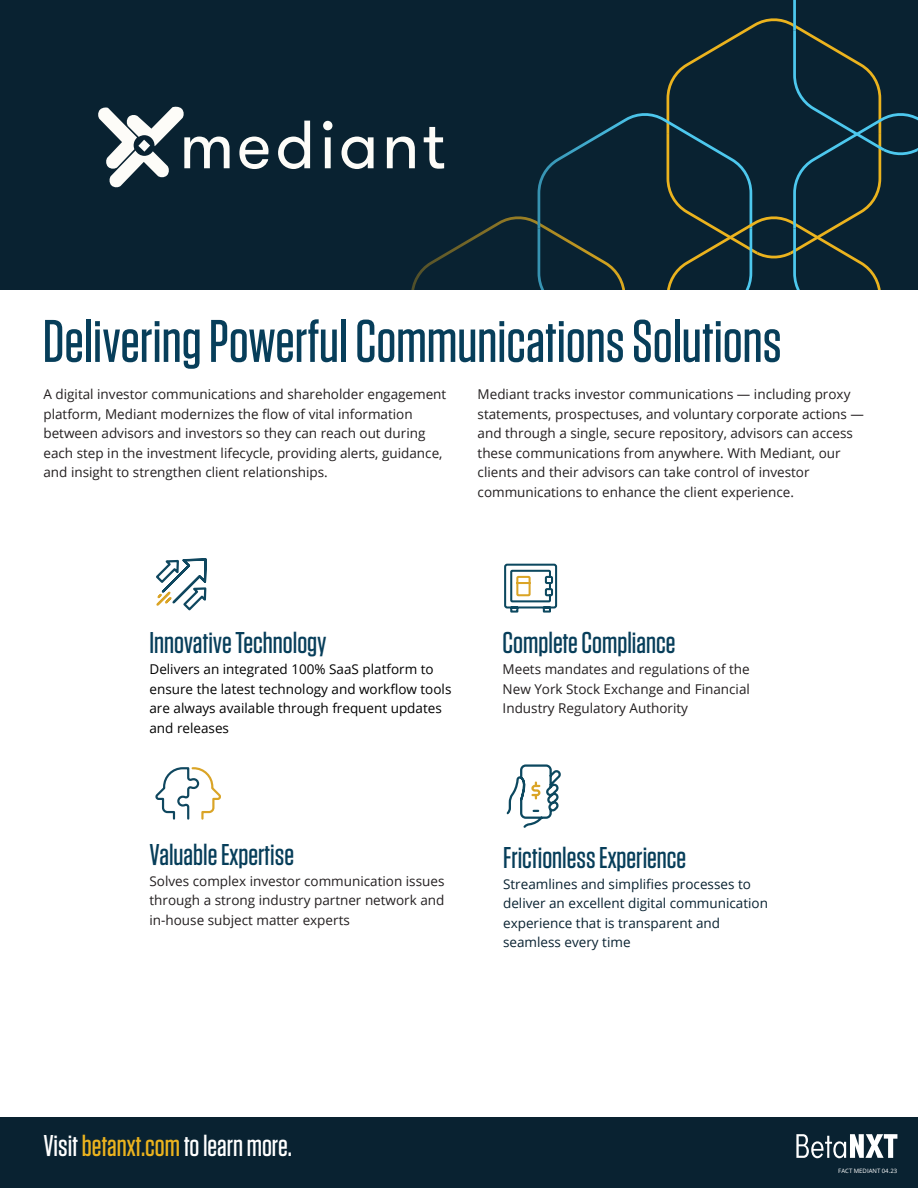
<style>
.page{position:relative;width:918px;height:1188px;background:#fff}
.page>*{position:absolute;margin:0;border:0;box-sizing:border-box;transform-origin:0 0}
.t1{font:500 60px "Tungsten";color:#073e5a}
.t2{font:500 30px "Tungsten";color:#073e5a}
.t3{font:500 30px "Tungsten";color:#fff}
.t4{font:13.5px/19.5px "Open Sans";color:#231f20}
.t5{font:13.5px/19.5px "Open Sans";color:#000}
.t6{font:13.5px/19.5px "Open Sans";color:#092231}
.t7{font:6px "Open Sans";color:#fff}
.s1{color:#ebb31e}
</style>
<div class="page">
<div style="left:0;top:0;width:918px;height:289px;background:#092231"></div>
<svg style="left:156px;top:558px;width:51px;height:53px"></svg>
<svg style="left:155px;top:767px;width:66px;height:53px"></svg>
<svg style="left:506px;top:764px;width:55px;height:64px"></svg>
<svg style="left:504px;top:563px;width:54px;height:50px"></svg>
<svg style="left:239px;top:137px;width:30px;height:32px"></svg>
<svg style="left:278px;top:121px;width:32px;height:48px"></svg>
<svg style="left:323px;top:121px;width:9px;height:47px"></svg>
<svg style="left:342px;top:137px;width:32px;height:32px"></svg>
<svg style="left:387px;top:0;width:531px;height:289px"></svg>
<svg style="left:98px;top:106px;width:132px;height:82px"></svg>
<div style="left:0;top:1118px;width:918px;height:70px;background:#092231"></div>
<svg style="left:796px;top:1134px;width:101px;height:24px"></svg>
<p class="t1" style="left:43px;top:310px;width:740px">Delivering Powerful Communications Solutions</p>
<p class="t4" style="left:43px;top:384px;width:404px">A digital investor communications and shareholder engagement platform, Mediant modernizes the flow of vital information</p>
<p class="t4" style="left:43px;top:423px;width:383px">between advisors and investors so they can reach out during</p>
<p class="t4" style="left:43px;top:443px;width:401px">each step in the investment lifecycle, providing alerts, guidance, and insight to strengthen client relationships.</p>
<p class="t4" style="left:478px;top:384px;width:388px">Mediant tracks investor communications — including proxy statements, prospectuses, and voluntary corporate actions — and through a single, secure repository, advisors can access these communications from anywhere. With Mediant, our clients and their advisors can take control of investor</p>
<p class="t4" style="left:478px;top:482px;width:318px">communications to enhance the client experience.</p>
<p class="t2" style="left:149px;top:627px;width:179px">Innovative Technology</p>
<p class="t5" style="left:149px;top:659px;width:303px">Delivers an integrated 100% SaaS platform to ensure the latest technology and workflow tools are always available through frequent updates and releases</p>
<p class="t2" style="left:149px;top:839px;width:146px">Valuable Expertise</p>
<p class="t4" style="left:149px;top:871px;width:297px;text-align:justify">Solves complex investor communication issues through a strong industry partner network and in-house subject matter experts</p>
<p class="t2" style="left:503px;top:627px;width:174px">Complete Compliance</p>
<p class="t4" style="left:503px;top:659px;width:249px;text-align:justify">Meets mandates and regulations of the New York Stock Exchange and Financial Industry Regulatory Authority</p>
<p class="t2" style="left:503px;top:842px;width:185px">Frictionless Experience</p>
<p class="t6" style="left:503px;top:874px;width:266px">Streamlines and simplifies processes to deliver an excellent digital communication experience that is transparent and</p>
<p class="t6" style="left:503px;top:932px;width:129px">seamless every time</p>
<p class="t3" style="left:43px;top:1130px;width:250px">Visit <span class="s1">betanxt.com</span> to learn more.</p>
<p class="t7" style="left:838px;top:1167px;width:60px">FACT MEDIANT 04.23</p>
</div>
